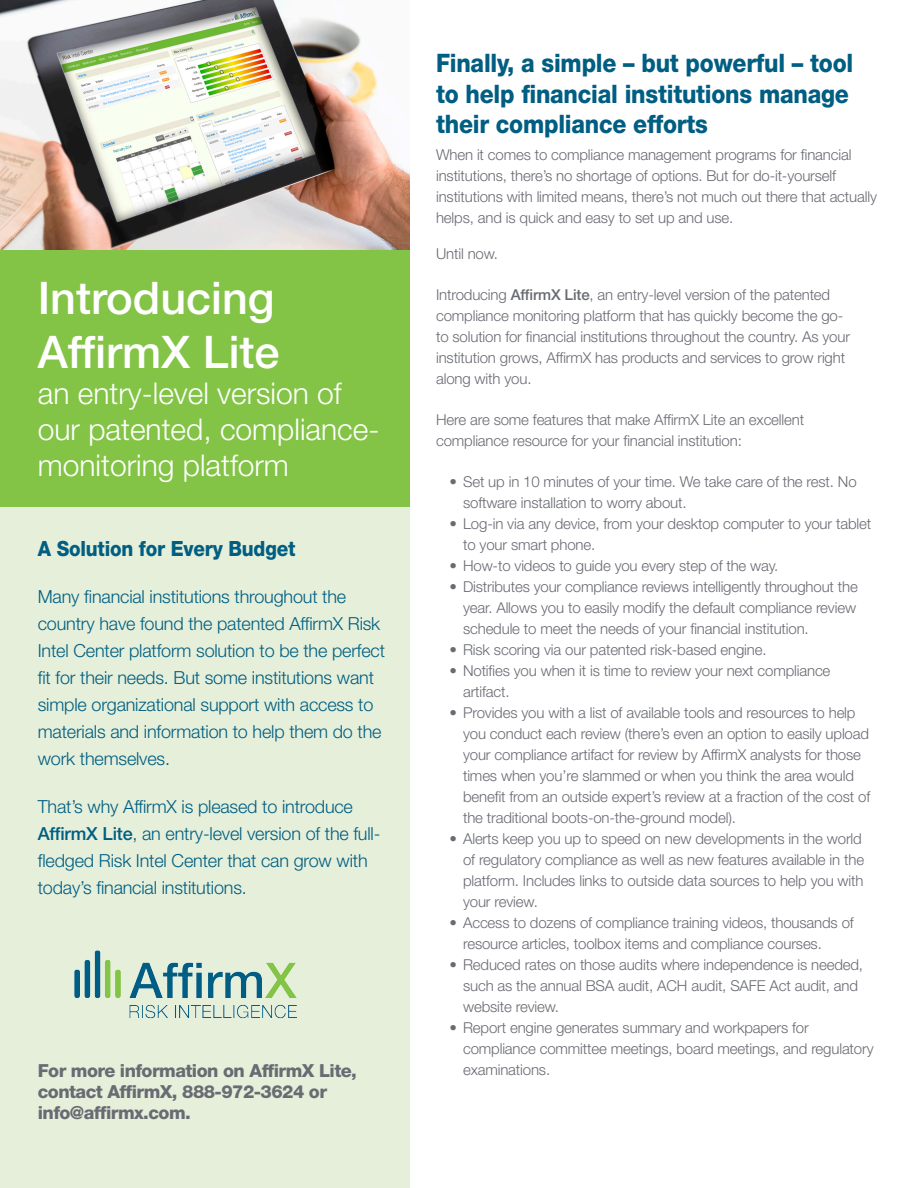
<style>
.page{position:relative;width:918px;height:1188px;background:#fff}
.page>*{position:absolute;margin:0;border:0;box-sizing:border-box;transform-origin:0 0}
.Product_Name{font:500 45px/54px "Helvetica Neue LT Std";color:#fff}
.Product_Name-2{font:300 30px/36px "Helvetica Neue LT Std";color:#fff}
.Blue_Subhead{font:800 25.5px/30.6px "Helvetica Neue LT Std";letter-spacing:-.01em;color:#005e82;scale:.9 1}
.Body_Copy{font:800 21px "Helvetica Neue LT Std";letter-spacing:-.01em;color:#005e82;scale:.9 1}
.Body_Copy-2{font:300 18px/27px "Helvetica Neue LT Std";letter-spacing:-.01em;color:#005e82}
.Body_Copy-3{font:800 18px/21px "Helvetica Neue LT Std";letter-spacing:-.03em;color:#696b73}
.Body_Copy-4{font:300 15px/21px "Helvetica Neue LT Std";letter-spacing:-.01em;color:#696b73}
.s1{font-weight:500}
</style>
<div class="page">
<img style="left:0;top:0;width:409px;height:251px">
<div style="left:0;top:336px;width:409px;height:852px;background:#e5efda"></div>
<div style="left:0;top:251px;width:409px;height:256px;background:#83c447"></div>
<img style="left:74px;top:950px;width:223px;height:69px">
<p class="Product_Name" style="left:38px;top:270px;width:243px">Introducing<br>AffirmX Lite</p>
<p class="Product_Name-2" style="left:38px;top:375px;width:343px">an entry-level version of our patented, compliance&shy;monitoring platform</p>
<p class="Body_Copy" style="left:38px;top:536px;width:288px">A Solution for Every Budget</p>
<p class="Body_Copy-2" style="left:38px;top:583px;width:349px">Many financial institutions throughout the country have found the patented AffirmX Risk Intel Center platform solution to be the perfect fit for their needs. But some institutions want simple organizational support with access to materials and information to help them do the work themselves.</p>
<p class="Body_Copy-2" style="left:38px;top:792px;width:344px">That’s why AffirmX is pleased to introduce <span class="s1">AffirmX Lite</span>, an entry-level version of the full&shy;fledged Risk Intel Center that can grow with today’s financial institutions.</p>
<p class="Body_Copy-3" style="left:38px;top:1060px;width:321px">For more information on AffirmX Lite, contact AffirmX, 888-972-3624 or info@affirmx.com.</p>
<p class="Blue_Subhead" style="left:436px;top:48px;width:465px">Finally, a simple – but powerful – tool to help financial institutions manage their compliance efforts</p>
<p class="Body_Copy-4" style="left:436px;top:144px;width:442px">When it comes to compliance management programs for financial institutions, there’s no shortage of options. But for do-it-yourself institutions with limited means, there’s not much out there that actually helps, and is quick and easy to set up and use.</p>
<p class="Body_Copy-4" style="left:436px;top:243px;width:63px">Until now.</p>
<p class="Body_Copy-4" style="left:436px;top:284px;width:416px">Introducing <span class="s1">AffirmX Lite</span>, an entry-level version of the patented compliance monitoring platform that has quickly become the go&shy;to solution for financial institutions throughout the country. As your institution grows, AffirmX has products and services to grow right along with you.</p>
<p class="Body_Copy-4" style="left:436px;top:409px;width:370px">Here are some features that make AffirmX Lite an excellent compliance resource for your financial institution:</p>
<p class="Body_Copy-4" style="left:463px;top:471px;width:395px;text-indent:-14px">• Set up in 10 minutes of your time. We take care of the rest. No software installation to worry about.</p>
<p class="Body_Copy-4" style="left:463px;top:513px;width:410px;text-indent:-14px">• Log-in via any device, from your desktop computer to your tablet to your smart phone.</p>
<p class="Body_Copy-4" style="left:450px;top:555px;width:330px">• How-to videos to guide you every step of the way.</p>
<p class="Body_Copy-4" style="left:463px;top:576px;width:396px;text-align:justify;text-indent:-14px">• Distributes your compliance reviews intelligently throughout the year. Allows you to easily modify the default compliance review schedule to meet the needs of your financial institution.</p>
<p class="Body_Copy-4" style="left:450px;top:639px;width:319px">• Risk scoring via our patented risk-based engine.</p>
<p class="Body_Copy-4" style="left:463px;top:660px;width:369px;text-indent:-14px">• Notifies you when it is time to review your next compliance artifact.</p>
<p class="Body_Copy-4" style="left:463px;top:702px;width:409px;text-indent:-14px">• Provides you with a list of available tools and resources to help you conduct each review (there’s even an option to easily upload your compliance artifact for review by AffirmX analysts for those times when you’re slammed or when you think the area would benefit from an outside expert’s review at a fraction of the cost of the traditional boots-on-the-ground model).</p>
<p class="Body_Copy-4" style="left:463px;top:828px;width:403px;text-indent:-14px">• Alerts keep you up to speed on new developments in the world of regulatory compliance as well as new features available in the platform. Includes links to outside data sources to help you with your review.</p>
<p class="Body_Copy-4" style="left:463px;top:912px;width:392px;text-indent:-14px">• Access to dozens of compliance training videos, thousands of resource articles, toolbox items and compliance courses.</p>
<p class="Body_Copy-4" style="left:463px;top:954px;width:402px;text-indent:-14px">• Reduced rates on those audits where independence is needed, such as the annual BSA audit, ACH audit, SAFE Act audit, and website review.</p>
<p class="Body_Copy-4" style="left:463px;top:1017px;width:412px;text-indent:-14px">• Report engine generates summary and workpapers for compliance committee meetings, board meetings, and regulatory examinations.</p>
</div>
